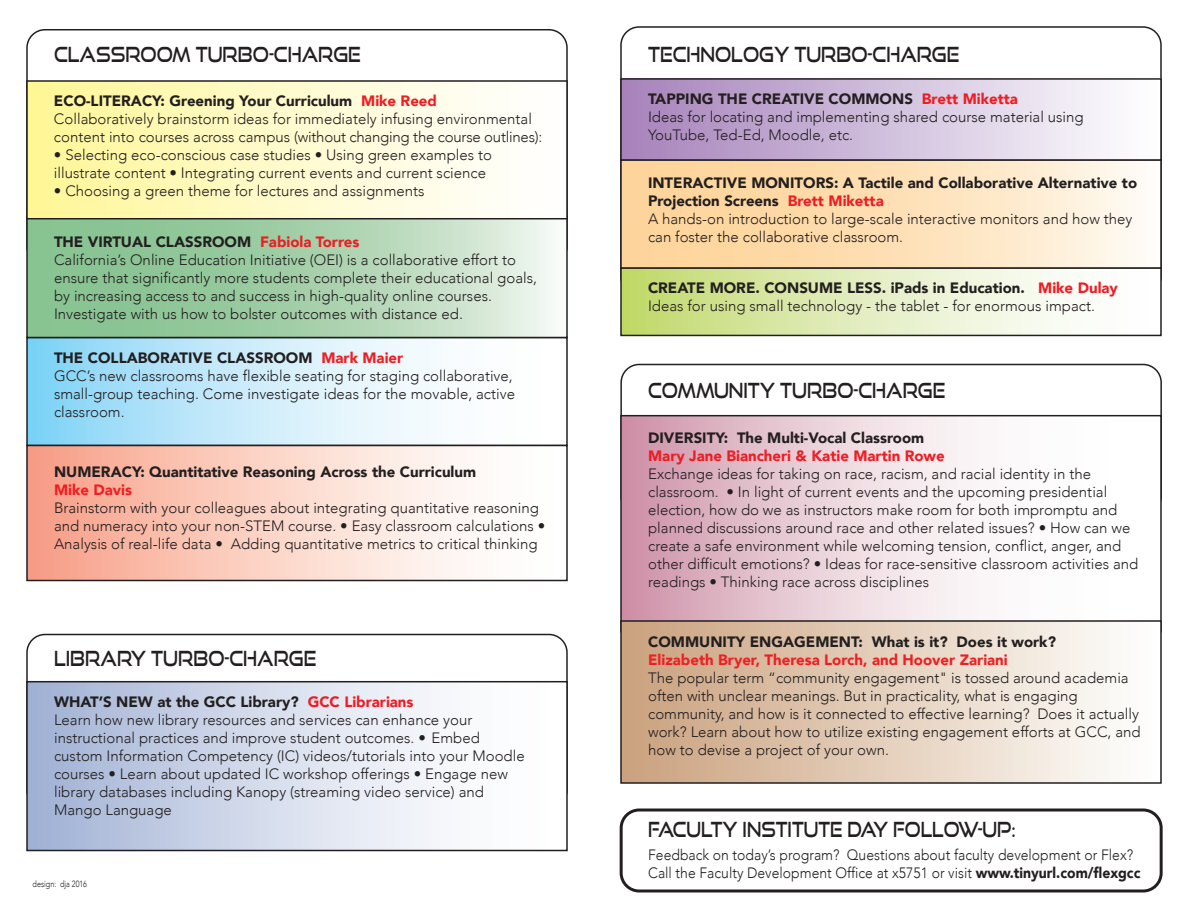
<style>
.page{position:relative;width:1188px;height:918px;background:#fff}
.page>*{position:absolute;margin:0;border:0;box-sizing:border-box;transform-origin:0 0}
.t1{font:20.7px "Good Times Rg";color:#231f20;scale:.81 1}
.t2{font:20.7px "Good Times Rg";color:#231f20;scale:.79 1}
.t3{font:300 15px/18px "Avenir";color:#231f20}
.t4{font:300 15px/18px "Avenir";color:#231f20;scale:.93 1}
.t5{font:900 15px "Avenir";color:#231f20}
.t6{font:900 15px "Avenir";color:#ee1f23}
.t7{font:900 15px "Avenir";color:#ee1d23}
.t8{font:300 9px "Avenir";color:#231f20;scale:.81 1}
.s1{font-weight:900}
.s2{font-weight:900;color:#ee1d23}
.s3{font-weight:900;color:#ee1f23}
</style>
<div class="page">
<svg style="left:29px;top:340px;width:407px;height:103px"></svg>
<div style="left:26px;top:337px;width:542px;height:109px;border:2px solid #231f20"></div>
<div style="left:27px;top:682px;width:540px;height:168px;background:linear-gradient(to right,#a5b5d6,#fff)"></div>
<div style="left:26px;top:681px;width:542px;height:170px;border:2px solid #231f20"></div>
<div style="left:620px;top:364px;width:542px;height:152px;border:2px solid #231f20;border-radius:18px"></div>
<svg style="left:623px;top:418px;width:536px;height:202px"></svg>
<div style="left:620px;top:415px;width:542px;height:217px;border:2px solid #231f20"></div>
<div style="left:621px;top:621px;width:540px;height:162px;background:linear-gradient(to right,#caa17d,#fff)"></div>
<div style="left:620px;top:620px;width:542px;height:164px;border:2px solid #231f20"></div>
<div style="left:621px;top:268px;width:540px;height:67px;background:linear-gradient(to right,#c3da73,#fff)"></div>
<div style="left:620px;top:267px;width:542px;height:69px;border:2px solid #231f20"></div>
<svg style="left:623px;top:162px;width:515px;height:104px"></svg>
<div style="left:620px;top:159px;width:542px;height:110px;border:2px solid #231f20"></div>
<div style="left:621px;top:79px;width:540px;height:81px;background:linear-gradient(to right,#a581bb,#fff)"></div>
<div style="left:620px;top:78px;width:542px;height:83px;border:2px solid #231f20"></div>
<svg style="left:29px;top:219px;width:536px;height:116px"></svg>
<div style="left:26px;top:215px;width:542px;height:123px;border:2px solid #231f20"></div>
<div style="left:27px;top:81px;width:540px;height:138px;background:linear-gradient(to right,#fff697,#fff)"></div>
<div style="left:26px;top:80px;width:542px;height:139px;border:2px solid #231f20"></div>
<div style="left:27px;top:446px;width:540px;height:134px;background:linear-gradient(to right,#f8a38a,#fff)"></div>
<div style="left:26px;top:445px;width:542px;height:136px;border:2px solid #231f20"></div>
<div style="left:620px;top:808px;width:543px;height:84px;border:3px solid #231f20;border-radius:18px"></div>
<h1 class="t1" style="left:54px;top:42px;width:380px">CLASSROOM TURBO-CHARGE</h1>
<p class="t3" style="left:54px;top:92px;width:490px"><span class="s1">ECO-LITERACY: Greening Your Curriculum</span> <span class="s2">Mike Reed<br></span>Collaboratively brainstorm ideas for immediately infusing environmental content into courses across campus (without changing the course outlines):</p>
<p class="t3" style="left:54px;top:146px;width:439px">• Selecting eco-conscious case studies • Using green examples to illustrate content • Integrating current events and current science</p>
<p class="t3" style="left:54px;top:182px;width:372px">• Choosing a green theme for lectures and assignments</p>
<p class="t3" style="left:54px;top:233px;width:485px"><span class="s1">THE VIRTUAL CLASSROOM</span> <span class="s2">Fabiola Torres<br></span>California’s Online Education Initiative (OEI) is a collaborative effort to ensure that significantly more students complete their educational goals, by increasing access to and success in high-quality online courses.<br>Investigate with us how to bolster outcomes with distance ed.</p>
<p class="t3" style="left:54px;top:349px;width:463px"><span class="s1">THE COLLABORATIVE CLASSROOM</span> <span class="s3">Mark Maier<br></span>GCC’s new classrooms have flexible seating for staging collaborative, small-group teaching. Come investigate ideas for the movable, active classroom.</p>
<p class="t5" style="left:54px;top:459px;width:424px">NUMERACY: Quantitative Reasoning Across the Curriculum</p>
<p class="t6" style="left:54px;top:477px;width:80px">Mike Davis</p>
<p class="t3" style="left:54px;top:499px;width:493px">Brainstorm with your colleagues about integrating quantitative reasoning and numeracy into your non-STEM course. • Easy classroom calculations •<br>Analysis of real-life data • Adding quantitative metrics to critical thinking</p>
<h1 class="t1" style="left:54px;top:646px;width:325px">LIBRARY TURBO-CHARGE</h1>
<p class="t3" style="left:54px;top:693px;width:472px"><span class="s1">WHAT’S NEW at the GCC Library?</span> <span class="s2">GCC Librarians<br></span>Learn how new library resources and services can enhance your instructional practices and improve student outcomes. • Embed custom Information Competency (IC) videos/tutorials into your Moodle courses • Learn about updated IC workshop offerings • Engage new library databases including Kanopy (streaming video service) and Mango Language</p>
<p class="t8" style="left:33px;top:879px;width:69px">design: dja 2016</p>
<h1 class="t1" style="left:648px;top:42px;width:386px">TECHNOLOGY TURBO-CHARGE</h1>
<p class="t3" style="left:648px;top:90px;width:437px"><span class="s1">TAPPING THE CREATIVE COMMONS</span> <span class="s2">Brett Miketta<br></span>Ideas for locating and implementing shared course material using<br>YouTube, Ted-Ed, Moodle, etc.</p>
<p class="t3" style="left:648px;top:174px;width:491px"><span class="s1">INTERACTIVE MONITORS: A Tactile and Collaborative Alternative to Projection Screens</span> <span class="s2">Brett Miketta<br></span>A hands-on introduction to large-scale interactive monitors and how they can foster the collaborative classroom.</p>
<p class="t3" style="left:648px;top:279px;width:471px"><span class="s1">CREATE MORE. CONSUME LESS. iPads in Education.</span> <span class="s2">Mike Dulay<br></span>Ideas for using small technology - the tablet - for enormous impact.</p>
<h1 class="t1" style="left:648px;top:377px;width:368px">COMMUNITY TURBO-CHARGE</h1>
<p class="t5" style="left:648px;top:425px;width:278px">DIVERSITY: The Multi-Vocal Classroom</p>
<p class="t7" style="left:648px;top:443px;width:298px">Mary Jane Biancheri &amp; Katie Martin Rowe</p>
<p class="t3" style="left:648px;top:465px;width:492px">Exchange ideas for taking on race, racism, and racial identity in the classroom. • In light of current events and the upcoming presidential election, how do we as instructors make room for both impromptu and planned discussions around race and other related issues? • How can we create a safe environment while welcoming tension, conflict, anger, and other difficult emotions? • Ideas for race-sensitive classroom activities and readings • Thinking race across disciplines</p>
<p class="t5" style="left:648px;top:629px;width:409px">COMMUNITY ENGAGEMENT: What is it? Does it work?</p>
<p class="t6" style="left:648px;top:647px;width:361px">Elizabeth Bryer, Theresa Lorch, and Hoover Zariani</p>
<p class="t3" style="left:648px;top:669px;width:494px">The popular term “community engagement" is tossed around academia often with unclear meanings. But in practicality, what is engaging community, and how is it connected to effective learning? Does it actually work? Learn about how to utilize existing engagement efforts at GCC, and how to devise a project of your own.</p>
<h1 class="t2" style="left:648px;top:817px;width:467px">FACULTY INSTITUTE DAY FOLLOW-UP:</h1>
<p class="t4" style="left:648px;top:845px;width:531px">Feedback on today’s program? Questions about faculty development or Flex?<br>Call the Faculty Development Office at x5751 or visit <span class="s1">www.tinyurl.com/flexgcc</span></p>
</div>
